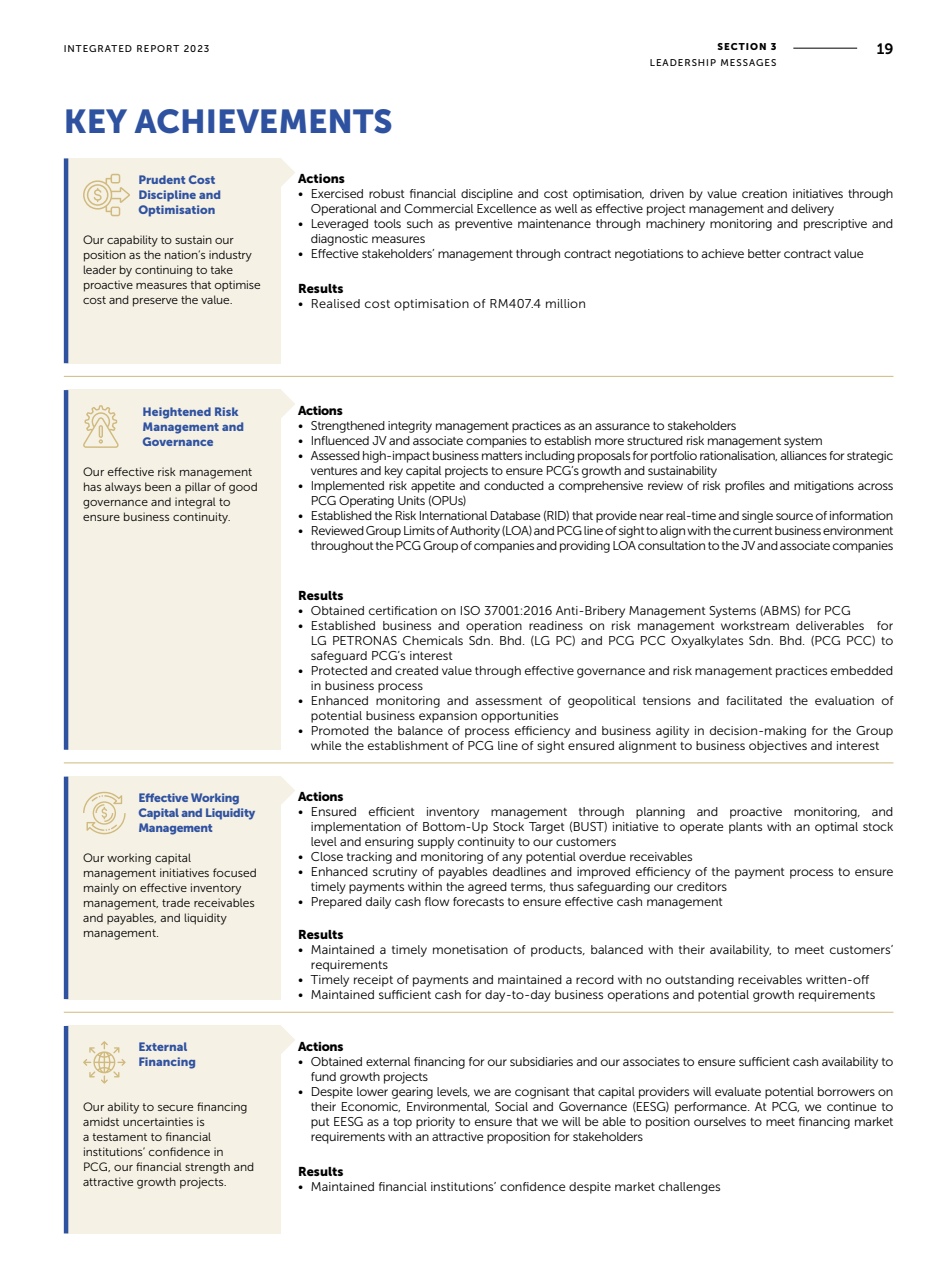
<style>
.page{position:relative;width:936px;height:1276px;background:#fff}
.page>*{position:absolute;margin:0;border:0;box-sizing:border-box;transform-origin:0 0}
.t1{font:33px "Museo Sans 900";color:#2f52a0}
.t2{font:15px "Museo Sans 700";color:#000}
.t3{font:12.75px/15px "Museo Sans 300";letter-spacing:-.02em;color:#000}
.t4{font:12.75px/15px "Museo Sans 300";color:#000}
.t5{font:12.75px "Museo Sans 900";letter-spacing:-.005em;color:#000}
.t6{font:12.75px "Museo Sans 300";letter-spacing:.02em;color:#000}
.t7{font:12.75px "Museo Sans 900";letter-spacing:-.03em;color:#000}
.t8{font:12px/15px "Museo Sans 300";color:#000}
.t9{font:12px/15px "Museo Sans 900";color:#2f52a0}
.t10{font:12px/15px "Museo Sans 900";letter-spacing:-.02em;color:#2f52a0}
.t11{font:9.75px "Museo Sans 500";letter-spacing:.1em;color:#000}
.t12{font:9.75px "Museo Sans 900";letter-spacing:.1em;color:#000}
</style>
<div class="page">
<hr style="left:793px;top:48px;width:64px;height:1px;background:#000">
<hr style="left:64px;top:161px;width:4px;height:200px;background:#2f52a0">
<svg style="left:66px;top:158px;width:229px;height:205px;background:#f4efe4"></svg>
<div style="left:66px;top:389px;width:215px;height:361px;background:#f6f1e5"></div>
<hr style="left:64px;top:392px;width:4px;height:355px;background:#2f52a0">
<svg style="left:266px;top:389px;width:29px;height:29px"></svg>
<svg style="left:83px;top:405px;width:36px;height:43px;background:#ece2ca"></svg>
<div style="left:66px;top:776px;width:215px;height:223px;background:#f6f1e5"></div>
<hr style="left:64px;top:779px;width:4px;height:218px;background:#2f52a0">
<svg style="left:266px;top:776px;width:29px;height:29px"></svg>
<svg style="left:83px;top:791px;width:43px;height:43px;background:#ede4cd"></svg>
<hr style="left:64px;top:1028px;width:4px;height:203px;background:#2f52a0">
<svg style="left:66px;top:1025px;width:229px;height:208px;background:#f4efe4"></svg>
<hr style="left:64px;top:762px;width:829px;height:1px;background:#d0ba7d">
<hr style="left:64px;top:1012px;width:829px;height:1px;background:#d0ba7d">
<hr style="left:64px;top:376px;width:829px;height:1px;background:#d0ba7d">
<p class="t11" style="left:64px;top:43px;width:147px">INTEGRATED REPORT 2023</p>
<p class="t12" style="left:717px;top:41px;width:61px">SECTION 3</p>
<p class="t2" style="left:876px;top:40px;width:18px">19</p>
<p class="t11" style="left:649px;top:57px;width:128px">LEADERSHIP MESSAGES</p>
<h1 class="t1" style="left:64px;top:102px;width:330px">KEY ACHIEVEMENTS</h1>
<p class="t9" style="left:138px;top:172px;width:84px">Prudent Cost<br>Discipline and<br>Optimisation</p>
<p class="t8" style="left:83px;top:232px;width:179px">Our capability to sustain our position as the nation’s industry leader by continuing to take proactive measures that optimise cost and preserve the value.</p>
<p class="t5" style="left:298px;top:172px;width:48px">Actions</p>
<p class="t3" style="left:311px;top:186px;width:584px;text-indent:-13px">• Exercised robust financial discipline and cost optimisation, driven by value creation initiatives through<br>Operational and Commercial Excellence as well as effective project management and delivery</p>
<p class="t3" style="left:311px;top:216px;width:584px;text-indent:-13px">• Leveraged tools such as preventive maintenance through machinery monitoring and prescriptive and diagnostic measures</p>
<p class="t3" style="left:298px;top:246px;width:567px">• Effective stakeholders’ management through contract negotiations to achieve better contract value</p>
<p class="t5" style="left:298px;top:282px;width:47px">Results</p>
<p class="t6" style="left:298px;top:297px;width:289px">• Realised cost optimisation of RM407.4 million</p>
<p class="t9" style="left:143px;top:404px;width:103px">Heightened Risk<br>Management and<br>Governance</p>
<p class="t8" style="left:83px;top:464px;width:176px">Our effective risk management has always been a pillar of good governance and integral to ensure business continuity.</p>
<p class="t10" style="left:138px;top:790px;width:118px">Effective Working<br>Capital and Liquidity<br>Management</p>
<p class="t8" style="left:83px;top:850px;width:175px">Our working capital management initiatives focused mainly on effective inventory management, trade receivables and payables, and liquidity management.</p>
<p class="t9" style="left:138px;top:1039px;width:59px">External<br>Financing</p>
<p class="t8" style="left:83px;top:1100px;width:173px">Our ability to secure financing amidst uncertainties is<br>a testament to financial institutions’ confidence in<br>PCG, our financial strength and attractive growth projects.</p>
<p class="t7" style="left:298px;top:403px;width:46px">Actions</p>
<p class="t3" style="left:298px;top:418px;width:440px">• Strengthened integrity management practices as an assurance to stakeholders</p>
<p class="t3" style="left:298px;top:433px;width:526px">• Influenced JV and associate companies to establish more structured risk management system</p>
<p class="t3" style="left:311px;top:448px;width:584px;text-indent:-13px">• Assessed high-impact business matters including proposals for portfolio rationalisation, alliances for strategic ventures and key capital projects to ensure PCG’s growth and sustainability</p>
<p class="t3" style="left:311px;top:478px;width:584px;text-indent:-13px">• Implemented risk appetite and conducted a comprehensive review of risk profiles and mitigations across<br>PCG Operating Units (OPUs)</p>
<p class="t3" style="left:298px;top:508px;width:596px">• Established the Risk International Database (RID) that provide near real-time and single source of information</p>
<p class="t3" style="left:298px;top:523px;width:597px;text-align:right">• Reviewed Group Limits of Authority (LOA) and PCG line of sight to align with the current business environment throughout the PCG Group of companies and providing LOA consultation to the JV and associate companies</p>
<p class="t5" style="left:298px;top:588px;width:47px">Results</p>
<p class="t4" style="left:298px;top:603px;width:554px">• Obtained certification on ISO 37001:2016 Anti-Bribery Management Systems (ABMS) for PCG</p>
<p class="t3" style="left:311px;top:618px;width:584px;text-align:justify;text-indent:-13px">• Established business and operation readiness on risk management workstream deliverables for LG PETRONAS Chemicals Sdn. Bhd. (LG PC) and PCG PCC Oxyalkylates Sdn. Bhd. (PCG PCC) to safeguard PCG’s interest</p>
<p class="t4" style="left:311px;top:663px;width:584px;text-indent:-13px">• Protected and created value through effective governance and risk management practices embedded in business process</p>
<p class="t4" style="left:311px;top:693px;width:584px;text-indent:-13px">• Enhanced monitoring and assessment of geopolitical tensions and facilitated the evaluation of potential business expansion opportunities</p>
<p class="t4" style="left:298px;top:723px;width:596px;text-align:center">• Promoted the balance of process efficiency and business agility in decision-making for the Group while the establishment of PCG line of sight ensured alignment to business objectives and interest</p>
<p class="t5" style="left:298px;top:789px;width:47px">Actions</p>
<p class="t3" style="left:311px;top:804px;width:584px;text-align:justify;text-indent:-13px">• Ensured efficient inventory management through planning and proactive monitoring, and implementation of Bottom-Up Stock Target (BUST) initiative to operate plants with an optimal stock level and ensuring supply continuity to our customers</p>
<p class="t3" style="left:298px;top:849px;width:396px">• Close tracking and monitoring of any potential overdue receivables</p>
<p class="t3" style="left:311px;top:864px;width:584px;text-indent:-13px">• Enhanced scrutiny of payables deadlines and improved efficiency of the payment process to ensure timely payments within the agreed terms, thus safeguarding our creditors</p>
<p class="t3" style="left:298px;top:894px;width:426px">• Prepared daily cash flow forecasts to ensure effective cash management</p>
<p class="t5" style="left:298px;top:927px;width:47px">Results</p>
<p class="t4" style="left:311px;top:942px;width:584px;text-indent:-13px">• Maintained a timely monetisation of products, balanced with their availability, to meet customers’ requirements</p>
<p class="t4" style="left:298px;top:972px;width:572px">• Timely receipt of payments and maintained a record with no outstanding receivables written-off</p>
<p class="t4" style="left:298px;top:987px;width:578px">• Maintained sufficient cash for day-to-day business operations and potential growth requirements</p>
<p class="t5" style="left:298px;top:1039px;width:47px">Actions</p>
<p class="t3" style="left:311px;top:1054px;width:584px;text-indent:-13px">• Obtained external financing for our subsidiaries and our associates to ensure sufficient cash availability to fund growth projects</p>
<p class="t3" style="left:311px;top:1084px;width:584px;text-align:justify;text-indent:-13px">• Despite lower gearing levels, we are cognisant that capital providers will evaluate potential borrowers on their Economic, Environmental, Social and Governance (EESG) performance. At PCG, we continue to put EESG as a top priority to ensure that we will be able to position ourselves to meet financing market requirements with an attractive proposition for stakeholders</p>
<p class="t5" style="left:298px;top:1164px;width:47px">Results</p>
<p class="t4" style="left:298px;top:1179px;width:424px">• Maintained financial institutions’ confidence despite market challenges</p>
</div>
